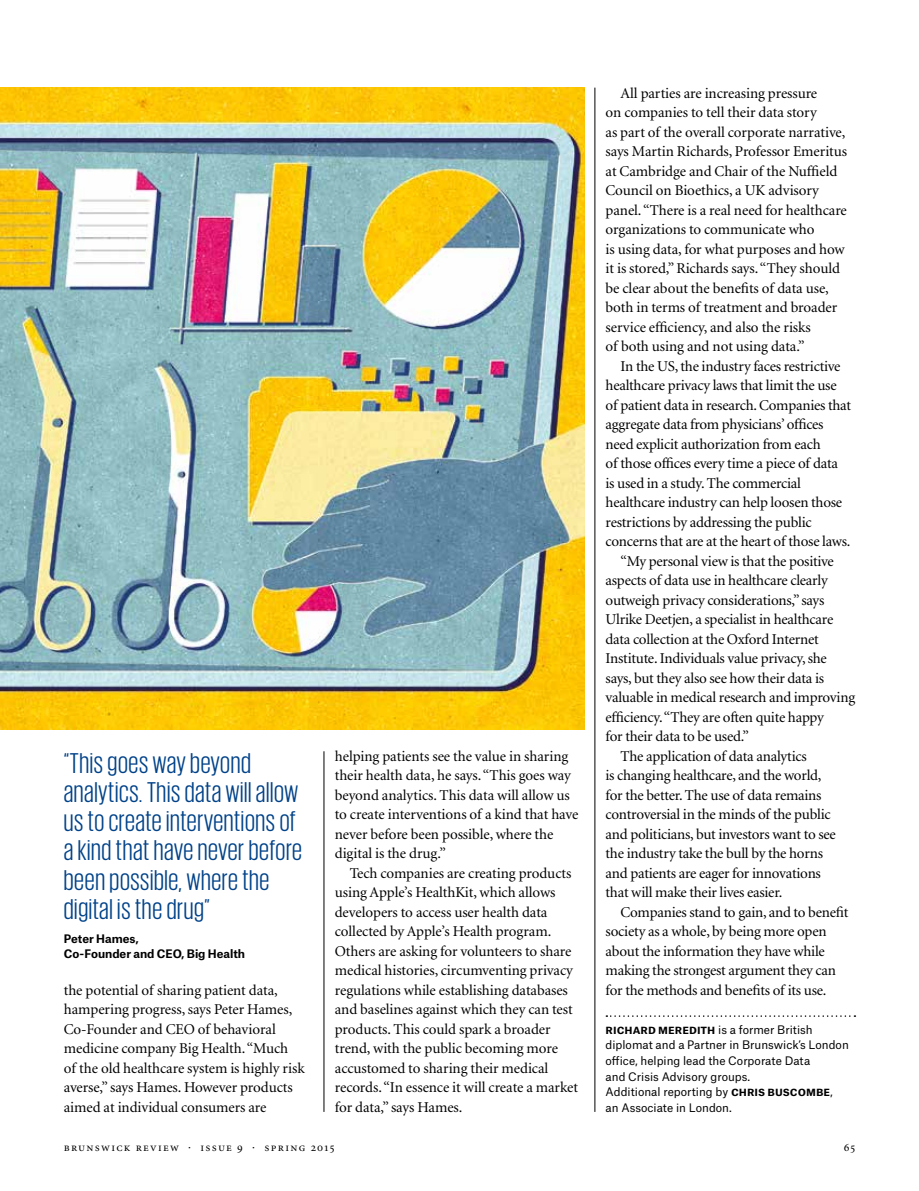
<style>
.page{position:relative;width:919px;height:1191px;background:#fff}
.page>*{position:absolute;margin:0;border:0;box-sizing:border-box;transform-origin:0 0}
.t1{font:29.25px/29.2px "Giorgio Sans";letter-spacing:.025em;color:#004289}
.t2{font:15px/19.5px "Minion";letter-spacing:-.01em;color:#000}
.t3{font:12px "Minion Regular SC";letter-spacing:.105em;color:#000}
.t4{font:11.25px/15.6px "Atlas Grotesk";color:#000}
.t5{font:700 11.25px/15px "Atlas Grotesk";color:#000}
.s1{font-weight:700}
</style>
<div class="page">
<hr style="left:324px;top:751px;width:1px;height:361px;background:#000">
<hr style="left:594px;top:88px;width:1px;height:1023px;background:#000">
<img style="left:0;top:88px;width:584px;height:642px">
<svg style="left:606px;top:1015px;width:249px;height:1px"></svg>
<h1 class="t1" style="left:64px;top:747px;width:240px">“This goes way beyond analytics. This data will allow us to create interventions of a kind that have never before been possible, where the digital is the drug”</h1>
<p class="t5" style="left:64px;top:929px;width:183px">Peter Hames,<br>Co-Founder and CEO, Big Health</p>
<p class="t2" style="left:64px;top:981px;width:242px">the potential of sharing patient data, hampering progress, says Peter Hames, Co-Founder and CEO of behavioral medicine company Big Health. “Much<br>of the old healthcare system is highly risk averse,” says Hames. However products aimed at individual consumers are</p>
<p class="t2" style="left:335px;top:747px;width:245px">helping patients see the value in sharing their health data, he says. “This goes way beyond analytics. This data will allow us to create interventions of a kind that have never before been possible, where the digital is the drug.”</p>
<p class="t2" style="left:335px;top:864px;width:245px;text-indent:15px">Tech companies are creating products using Apple’s HealthKit, which allows developers to access user health data collected by Apple’s Health program.<br>Others are asking for volunteers to share medical histories, circumventing privacy regulations while establishing databases and baselines against which they can test products. This could spark a broader trend, with the public becoming more accustomed to sharing their medical records. “In essence it will create a market for data,” says Hames.</p>
<p class="t2" style="left:605px;top:84px;width:243px;text-indent:15px">All parties are increasing pressure<br>on companies to tell their data story<br>as part of the overall corporate narrative, says Martin Richards, Professor Emeritus at Cambridge and Chair of the Nuffield Council on Bioethics, a UK advisory panel. “There is a real need for healthcare organizations to communicate who<br>is using data, for what purposes and how it is stored,” Richards says. “They should be clear about the benefits of data use, both in terms of treatment and broader service efficiency, and also the risks<br>of both using and not using data.”</p>
<p class="t2" style="left:620px;top:357px;width:221px">In the US, the industry faces restrictive</p>
<p class="t2" style="left:605px;top:376px;width:232px">healthcare privacy laws that limit the use</p>
<p class="t2" style="left:605px;top:396px;width:247px">of patient data in research. Companies that</p>
<p class="t2" style="left:605px;top:415px;width:219px">aggregate data from physicians’ offices</p>
<p class="t2" style="left:605px;top:435px;width:217px">need explicit authorization from each</p>
<p class="t2" style="left:605px;top:454px;width:234px">of those offices every time a piece of data</p>
<p class="t2" style="left:605px;top:474px;width:197px">is used in a study. The commercial</p>
<p class="t2" style="left:605px;top:493px;width:238px">healthcare industry can help loosen those</p>
<p class="t2" style="left:605px;top:513px;width:207px">restrictions by addressing the public</p>
<p class="t2" style="left:605px;top:532px;width:246px">concerns that are at the heart of those laws.</p>
<p class="t2" style="left:620px;top:552px;width:215px">“My personal view is that the positive</p>
<p class="t2" style="left:605px;top:571px;width:224px">aspects of data use in healthcare clearly</p>
<p class="t2" style="left:605px;top:591px;width:220px">outweigh privacy considerations,” says</p>
<p class="t2" style="left:605px;top:610px;width:229px">Ulrike Deetjen, a specialist in healthcare</p>
<p class="t2" style="left:605px;top:630px;width:215px">data collection at the Oxford Internet</p>
<p class="t2" style="left:605px;top:649px;width:223px">Institute. Individuals value privacy, she</p>
<p class="t2" style="left:605px;top:669px;width:220px">says, but they also see how their data is</p>
<p class="t2" style="left:605px;top:688px;width:251px">valuable in medical research and improving</p>
<p class="t2" style="left:605px;top:708px;width:220px">efficiency. “They are often quite happy</p>
<p class="t2" style="left:605px;top:727px;width:145px">for their data to be used.”</p>
<p class="t2" style="left:620px;top:747px;width:188px">The application of data analytics</p>
<p class="t2" style="left:605px;top:766px;width:217px">is changing healthcare, and the world,</p>
<p class="t2" style="left:605px;top:786px;width:217px">for the better. The use of data remains</p>
<p class="t2" style="left:605px;top:805px;width:226px">controversial in the minds of the public</p>
<p class="t2" style="left:605px;top:825px;width:232px">and politicians, but investors want to see</p>
<p class="t2" style="left:605px;top:844px;width:219px">the industry take the bull by the horns</p>
<p class="t2" style="left:605px;top:864px;width:217px">and patients are eager for innovations</p>
<p class="t2" style="left:605px;top:883px;width:178px">that will make their lives easier.</p>
<p class="t2" style="left:620px;top:903px;width:229px">Companies stand to gain, and to benefit</p>
<p class="t2" style="left:605px;top:922px;width:222px">society as a whole, by being more open</p>
<p class="t2" style="left:605px;top:942px;width:221px">about the information they have while</p>
<p class="t2" style="left:605px;top:961px;width:232px">making the strongest argument they can</p>
<p class="t2" style="left:605px;top:981px;width:222px">for the methods and benefits of its use.</p>
<p class="t4" style="left:605px;top:1020px;width:245px"><span class="s1">richard meredith</span> is a former British diplomat and a Partner in Brunswick’s London office, helping lead the Corporate Data<br>and Crisis Advisory groups.<br>Additional reporting by <span class="s1">chris buscombe</span>,<br>an Associate in London.</p>
<p class="t3" style="left:64px;top:1141px;width:272px">brunswick review · issue 9 · spring 2015</p>
<p class="t3" style="left:843px;top:1141px;width:13px">65</p>
</div>
